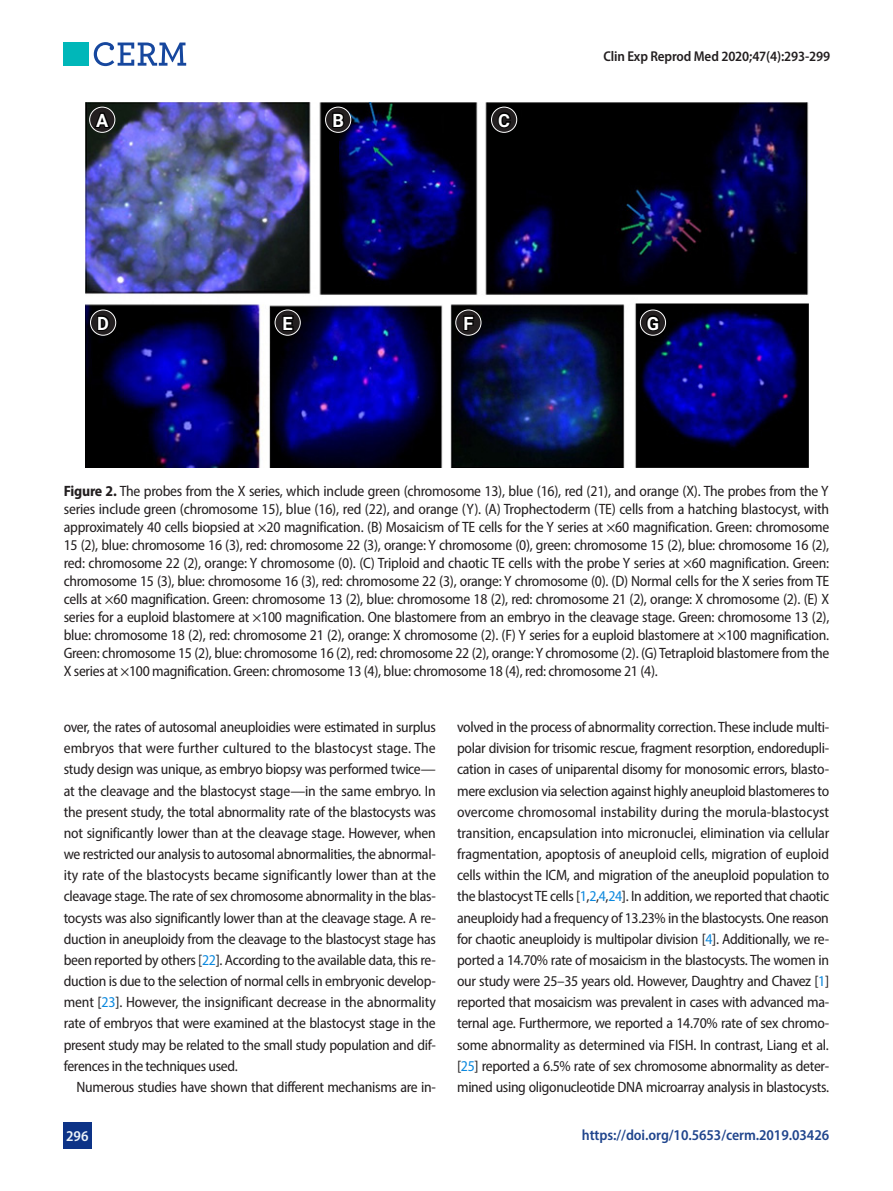
<style>
.page{position:relative;width:893px;height:1191px;background:#fff}
.page>*{position:absolute;margin:0;border:0;box-sizing:border-box;transform-origin:0 0}
.t1{font:700 18.15px "Roboto";color:#fff}
.body{font:semi-condensed 15px/21.1px "Myriad Pro";letter-spacing:-.02em;color:#231f20;text-align:justify}
.fig-caption{font:semi-condensed 15px/18px "Myriad Pro";letter-spacing:-.02em;color:#231f20;text-align:justify}
.t2{font:600 semi-condensed 15px "Myriad Pro";letter-spacing:-.005em;color:#20458d}
.t3{font:600 semi-condensed 15px "Myriad Pro";color:#edf3f9}
.t4{font:600 semi-condensed 14.25px "Myriad Pro";letter-spacing:-.01em;color:#231f20}
.s1{font-weight:700}
.s2{color:#0b88de}
</style>
<div class="page">
<img style="left:85px;top:102px;width:724px;height:366px">
<svg style="left:90px;top:107px;width:25px;height:25px"></svg>
<div style="left:89px;top:107px;width:26px;height:26px;border:1px solid #fff;border-radius:50%"></div>
<svg style="left:93px;top:111px;width:19px;height:19px"></svg>
<svg style="left:326px;top:107px;width:25px;height:25px"></svg>
<div style="left:325px;top:107px;width:26px;height:26px;border:1px solid #fff;border-radius:50%"></div>
<svg style="left:331px;top:111px;width:15px;height:18px"></svg>
<svg style="left:491px;top:107px;width:26px;height:25px"></svg>
<div style="left:491px;top:107px;width:26px;height:26px;border:1px solid #fff;border-radius:50%"></div>
<svg style="left:496px;top:110px;width:16px;height:20px"></svg>
<svg style="left:91px;top:310px;width:25px;height:25px"></svg>
<div style="left:90px;top:309px;width:26px;height:27px;border:1px solid #fff;border-radius:50%"></div>
<svg style="left:96px;top:313px;width:15px;height:19px"></svg>
<svg style="left:275px;top:310px;width:25px;height:25px"></svg>
<div style="left:275px;top:309px;width:26px;height:27px;border:1px solid #fff;border-radius:50%"></div>
<svg style="left:281px;top:314px;width:14px;height:18px"></svg>
<div style="left:456px;top:310px;width:25px;height:25px;background:#231f20;border-radius:50%"></div>
<div style="left:455px;top:309px;width:26px;height:27px;border:1px solid #fff;border-radius:50%"></div>
<svg style="left:463px;top:315px;width:11px;height:16px"></svg>
<svg style="left:640px;top:310px;width:26px;height:25px"></svg>
<div style="left:640px;top:309px;width:26px;height:27px;border:1px solid #fff;border-radius:50%"></div>
<svg style="left:644px;top:313px;width:17px;height:20px"></svg>
<div style="left:63px;top:1122px;width:28px;height:27px;background:#0d3387"></div>
<div style="left:63px;top:42px;width:25px;height:24px;background:#00b7b9"></div>
<svg style="left:94px;top:42px;width:92px;height:24px"></svg>
<p class="t1" style="left:96px;top:108px;width:14px">A</p>
<p class="t1" style="left:332px;top:108px;width:13px">B</p>
<p class="t1" style="left:498px;top:108px;width:13px">C</p>
<p class="t4" style="left:603px;top:47px;width:228px">Clin Exp Reprod Med 2020;47(4):293-299</p>
<p class="t1" style="left:97px;top:310px;width:13px">D</p>
<p class="t1" style="left:283px;top:310px;width:12px">E</p>
<p class="t1" style="left:463px;top:310px;width:11px">F</p>
<p class="t1" style="left:647px;top:310px;width:14px">G</p>
<p class="fig-caption" style="left:64px;top:482px;width:767px"><span class="s1">Figure 2.</span> The probes from the X series, which include green (chromosome 13), blue (16), red (21), and orange (X). The probes from the Y series include green (chromosome 15), blue (16), red (22), and orange (Y). (A) Trophectoderm (TE) cells from a hatching blastocyst, with approximately 40 cells biopsied at ×20 magnification. (B) Mosaicism of TE cells for the Y series at ×60 magnification. Green: chromosome 15 (2), blue: chromosome 16 (3), red: chromosome 22 (3), orange: Y chromosome (0), green: chromosome 15 (2), blue: chromosome 16 (2), red: chromosome 22 (2), orange: Y chromosome (0). (C) Triploid and chaotic TE cells with the probe Y series at ×60 magnification. Green: chromosome 15 (3), blue: chromosome 16 (3), red: chromosome 22 (3), orange: Y chromosome (0). (D) Normal cells for the X series from TE cells at ×60 magnification. Green: chromosome 13 (2), blue: chromosome 18 (2), red: chromosome 21 (2), orange: X chromosome (2). (E) X series for a euploid blastomere at ×100 magnification. One blastomere from an embryo in the cleavage stage. Green: chromosome 13 (2), blue: chromosome 18 (2), red: chromosome 21 (2), orange: X chromosome (2). (F) Y series for a euploid blastomere at ×100 magnification.<br>Green: chromosome 15 (2), blue: chromosome 16 (2), red: chromosome 22 (2), orange: Y chromosome (2). (G) Tetraploid blastomere from the X series at ×100 magnification. Green: chromosome 13 (4), blue: chromosome 18 (4), red: chromosome 21 (4).</p>
<p class="body" style="left:64px;top:716px;width:374px">over, the rates of autosomal aneuploidies were estimated in surplus embryos that were further cultured to the blastocyst stage. The study design was unique, as embryo biopsy was performed twice— at the cleavage and the blastocyst stage—in the same embryo. In the present study, the total abnormality rate of the blastocysts was not significantly lower than at the cleavage stage. However, when we restricted our analysis to autosomal abnormalities, the abnormal&shy;ity rate of the blastocysts became significantly lower than at the cleavage stage. The rate of sex chromosome abnormality in the blas&shy;tocysts was also significantly lower than at the cleavage stage. A re&shy;duction in aneuploidy from the cleavage to the blastocyst stage has been reported by others [<span class="s2">22</span>]. According to the available data, this re&shy;duction is due to the selection of normal cells in embryonic develop&shy;ment [<span class="s2">23</span>]. However, the insignificant decrease in the abnormality rate of embryos that were examined at the blastocyst stage in the present study may be related to the small study population and dif&shy;ferences in the techniques used.</p>
<p class="body" style="left:77px;top:1076px;width:361px">Numerous studies have shown that different mechanisms are in-</p>
<p class="body" style="left:457px;top:716px;width:374px">volved in the process of abnormality correction. These include multi&shy;polar division for trisomic rescue, fragment resorption, endoredupli&shy;cation in cases of uniparental disomy for monosomic errors, blasto&shy;mere exclusion via selection against highly aneuploid blastomeres to overcome chromosomal instability during the morula-blastocyst transition, encapsulation into micronuclei, elimination via cellular fragmentation, apoptosis of aneuploid cells, migration of euploid cells within the ICM, and migration of the aneuploid population to the blastocyst TE cells [<span class="s2">1</span>,<span class="s2">2</span>,<span class="s2">4</span>,<span class="s2">24</span>]. In addition, we reported that chaotic aneuploidy had a frequency of 13.23% in the blastocysts. One reason for chaotic aneuploidy is multipolar division [<span class="s2">4</span>]. Additionally, we re&shy;ported a 14.70% rate of mosaicism in the blastocysts. The women in our study were 25–35 years old. However, Daughtry and Chavez [<span class="s2">1</span>] reported that mosaicism was prevalent in cases with advanced ma&shy;ternal age. Furthermore, we reported a 14.70% rate of sex chromo&shy;some abnormality as determined via FISH. In contrast, Liang et al. [<span class="s2">25</span>] reported a 6.5% rate of sex chromosome abnormality as deter&shy;mined using oligonucleotide DNA microarray analysis in blastocysts.</p>
<p class="t3" style="left:66px;top:1126px;width:24px">296</p>
<p class="t2" style="left:582px;top:1125px;width:249px">https://doi.org/10.5653/cerm.2019.03426</p>
</div>
